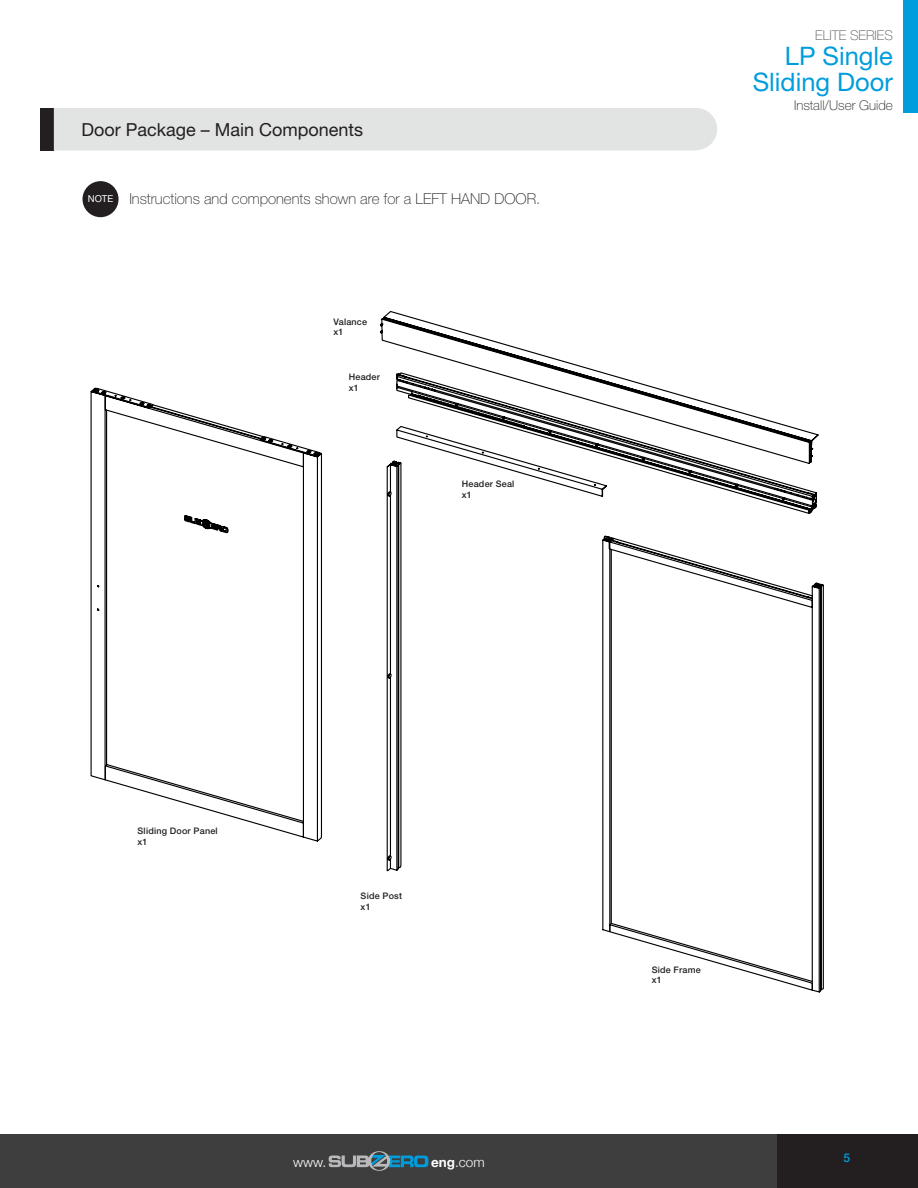
<style>
.page{position:relative;width:918px;height:1188px;background:#fff}
.page>*{position:absolute;margin:0;border:0;box-sizing:border-box;transform-origin:0 0}
.t1{font:25.5px/25.5px "Helvetica Neue LT Std";color:#009ddc;text-align:right}
.t2{font:18px "Helvetica Neue LT Std";color:#231f20}
.t3{font:100 15px "Helvetica Neue LT Std";color:#231f20}
.t4{font:100 13.5px "Helvetica Neue LT Std";color:#231f20}
.t5{font:100 13.5px "Helvetica Neue LT Std";color:#555656}
.t6{font:300 13.5px "Helvetica Neue";color:#fff}
.t7{font:500 12px "Helvetica Neue LT Std";color:#009ddc}
.t8{font:500 9px/10.8px "Helvetica Neue LT Std";letter-spacing:.02em;color:#231f20}
.s1{font-family:"Helvetica Neue";font-weight:400;font-size:9.45px;color:#fff}
.s2{font-weight:700}
</style>
<div class="page">
<div style="left:904px;top:0;width:14px;height:113px;background:#009ddc"></div>
<div style="left:0;top:1134px;width:777px;height:54px;background:#3e3e3f"></div>
<div style="left:777px;top:1134px;width:141px;height:54px;background:#231f20"></div>
<svg style="left:329px;top:1151px;width:99px;height:20px"></svg>
<hr style="left:917px;top:1134px;width:1px;height:54px;background:#3e3e3f">
<div style="left:40px;top:108px;width:14px;height:43px;background:#231f20"></div>
<div style="left:54px;top:108px;width:663px;height:43px;background:#e2e3e3"></div>
<svg style="left:380px;top:311px;width:444px;height:682px"></svg>
<svg style="left:395px;top:371px;width:423px;height:621px"></svg>
<svg style="left:407px;top:311px;width:417px;height:204px"></svg>
<svg style="left:786px;top:399px;width:29px;height:116px"></svg>
<svg style="left:90px;top:387px;width:696px;height:485px"></svg>
<svg style="left:104px;top:394px;width:219px;height:448px"></svg>
<div style="left:83px;top:181px;width:36px;height:36px;background:#231f20;border-radius:50%"></div>
<h2 class="t2" style="left:82px;top:118px;width:283px">Door Package – Main Components</h2>
<h3 class="t3" style="left:88px;top:190px;width:454px"><span class="s1">NOTE</span> Instructions and components shown are for a LEFT HAND DOOR.</h3>
<p class="t8" style="left:334px;top:316px;width:35px">Valance x1</p>
<p class="t8" style="left:349px;top:372px;width:33px">Header x1</p>
<p class="t8" style="left:462px;top:478px;width:54px">Header Seal x1</p>
<h3 class="t5" style="left:815px;top:27px;width:79px">ELITE SERIES</h3>
<h1 class="t1" style="left:753px;top:43px;width:142px">LP Single<br>Sliding Door</h1>
<h3 class="t4" style="left:794px;top:98px;width:100px">Install/User Guide</h3>
<p class="t8" style="left:138px;top:825px;width:82px">Sliding Door Panel x1</p>
<p class="t8" style="left:361px;top:890px;width:43px">Side Post x1</p>
<h3 class="t6" style="left:293px;top:1152px;width:35px">www.</h3>
<h3 class="t6" style="left:431px;top:1152px;width:55px"><span class="s2">eng</span>.com</h3>
<p class="t8" style="left:652px;top:964px;width:50px">Side Frame x1</p>
<h3 class="t7" style="left:844px;top:1151px;width:8px">5</h3>
</div>
